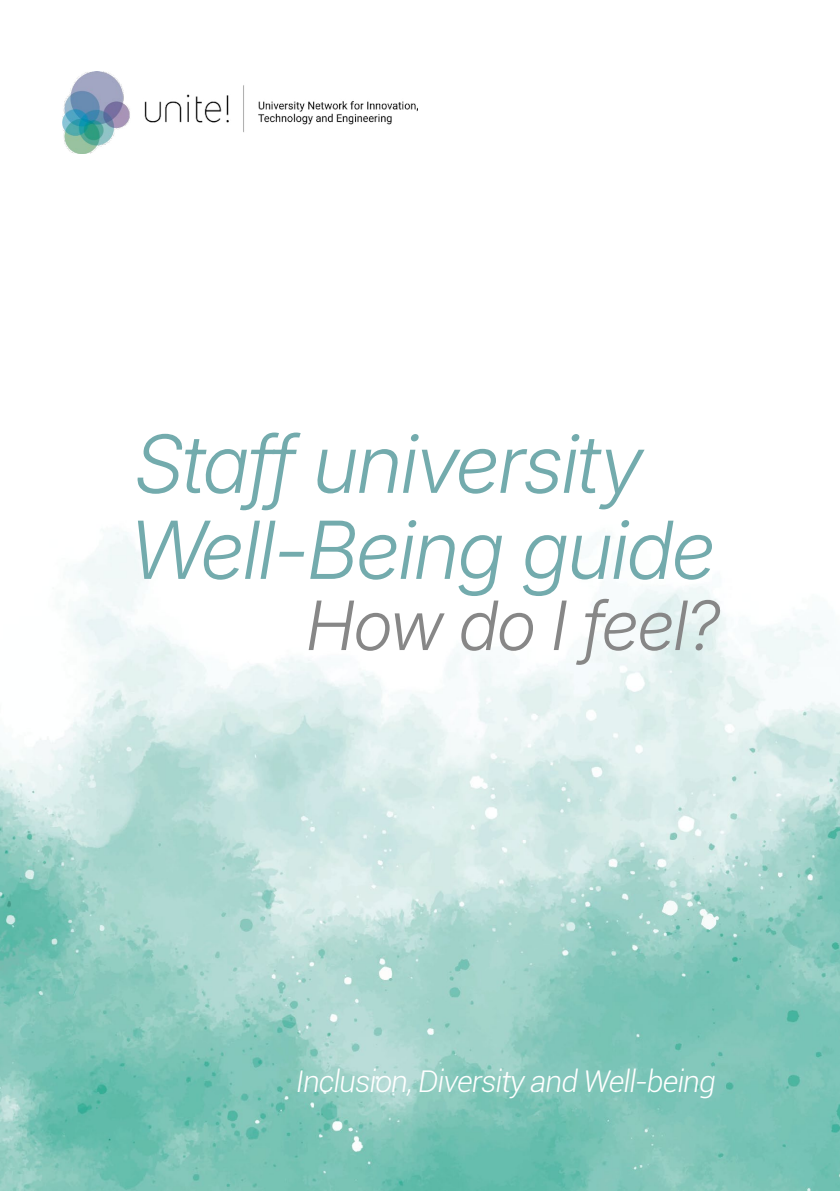
<style>
.page{position:relative;width:840px;height:1191px;background:#fff}
.page>*{position:absolute;margin:0;border:0;box-sizing:border-box;transform-origin:0 0}
.t1{font:italic 300 80px "Inter 18 pt";letter-spacing:-.03em;color:#73abad}
.t2{font:italic 300 68px "Inter 18 pt";letter-spacing:-.03em;color:#878787}
.t3{font:italic 300 30px "Roboto";letter-spacing:-.03em;color:#fff}
</style>
<div class="page">
<img style="left:0;top:530px;width:839px;height:661px">
<img style="left:62px;top:71px;width:355px;height:82px">
<h1 class="t1" style="left:134px;top:405px;width:510px">Staff university</h1>
<h1 class="t1" style="left:130px;top:491px;width:587px">Well-Being guide</h1>
<h2 class="t2" style="left:305px;top:575px;width:416px">How do I feel?</h2>
<p class="t3" style="left:295px;top:1061px;width:421px">Inclusion, Diversity and Well-being</p>
</div>
